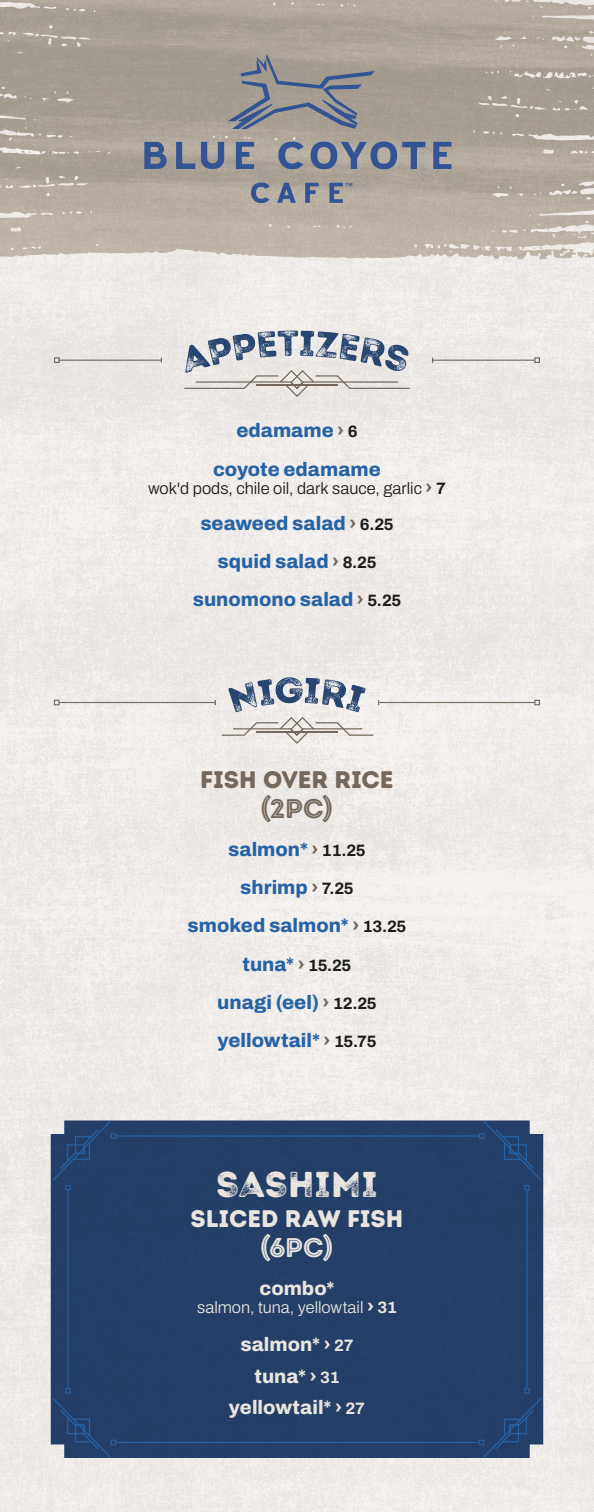
<style>
.page{position:relative;width:594px;height:1512px;background:#fff}
.page>*{position:absolute;margin:0;border:0;box-sizing:border-box;transform-origin:0 0}
.t1{font:36px "Intro Rust G Base";letter-spacing:.005em;color:#eae5e0}
.t2{font:27px "Intro Rust Base Line";color:#eae5e0}
.t3{font:27px "Intro Rust Base Line";color:#74675b}
.t4{font:24px "Intro Rust Base";color:#eae5e0}
.t5{font:24px "Intro Rust Base";letter-spacing:-.005em;color:#74675b}
.t6{font:600 19.5px/38.2px "Archivo";color:#2763a4;text-align:center}
.t7{font:600 19.5px/31.5px "Archivo";color:#eae5e0;text-align:center}
.t8{font:600 16.5px "Archivo";color:#1c1c1a}
.t9{font:600 16.5px "Archivo";color:#eae5e0}
.s1{color:#74675b}
.s2{font-size:16.5px;color:#1c1c1a}
.s3{font-size:19.5px;color:#74675b}
.s4{font-size:19.5px}
.s5{font-size:16.5px}
</style>
<div class="page">
<div style="left:0;top:261px;width:594px;height:1251px;background:#eeebe8"></div>
<svg style="left:77px;top:861px;width:4px;height:12px"></svg>
<svg style="left:66px;top:829px;width:12px;height:11px"></svg>
<svg style="left:50px;top:1472px;width:5px;height:15px"></svg>
<div style="left:0;top:1387px;width:39px;height:106px;background:#edebe8"></div>
<svg style="left:40px;top:1501px;width:21px;height:10px"></svg>
<svg style="left:357px;top:1096px;width:37px;height:7px"></svg>
<svg style="left:278px;top:910px;width:7px;height:7px"></svg>
<svg style="left:574px;top:892px;width:20px;height:150px"></svg>
<svg style="left:535px;top:895px;width:12px;height:12px"></svg>
<svg style="left:543px;top:1302px;width:47px;height:20px"></svg>
<svg style="left:551px;top:1229px;width:20px;height:9px"></svg>
<svg style="left:48px;top:1344px;width:3px;height:28px"></svg>
<svg style="left:397px;top:572px;width:7px;height:200px"></svg>
<svg style="left:403px;top:780px;width:9px;height:25px"></svg>
<svg style="left:410px;top:743px;width:5px;height:22px"></svg>
<svg style="left:413px;top:707px;width:5px;height:20px"></svg>
<svg style="left:424px;top:707px;width:6px;height:26px"></svg>
<svg style="left:414px;top:581px;width:7px;height:15px"></svg>
<svg style="left:415px;top:620px;width:5px;height:15px"></svg>
<svg style="left:404px;top:546px;width:3px;height:9px"></svg>
<svg style="left:428px;top:678px;width:4px;height:12px"></svg>
<svg style="left:417px;top:648px;width:2px;height:15px"></svg>
<svg style="left:41px;top:723px;width:10px;height:23px"></svg>
<svg style="left:43px;top:702px;width:3px;height:11px"></svg>
<svg style="left:32px;top:642px;width:16px;height:43px"></svg>
<svg style="left:14px;top:636px;width:8px;height:23px"></svg>
<svg style="left:13px;top:668px;width:10px;height:82px"></svg>
<svg style="left:255px;top:1458px;width:17px;height:8px"></svg>
<svg style="left:566px;top:1348px;width:28px;height:32px"></svg>
<svg style="left:576px;top:833px;width:18px;height:40px"></svg>
<svg style="left:574px;top:764px;width:20px;height:62px"></svg>
<svg style="left:564px;top:700px;width:30px;height:50px"></svg>
<svg style="left:233px;top:653px;width:4px;height:12px"></svg>
<svg style="left:7px;top:1238px;width:5px;height:5px"></svg>
<svg style="left:115px;top:745px;width:6px;height:18px"></svg>
<svg style="left:471px;top:631px;width:2px;height:7px"></svg>
<svg style="left:507px;top:904px;width:7px;height:5px"></svg>
<svg style="left:450px;top:971px;width:3px;height:6px"></svg>
<svg style="left:126px;top:1482px;width:7px;height:6px"></svg>
<img style="left:0;top:0;width:594px;height:256px">
<svg style="left:144px;top:54px;width:308px;height:149px;background:#9c9896"></svg>
<div style="left:51px;top:1120px;width:492px;height:338px;background:#243f67"></div>
<hr style="left:526px;top:1190px;width:2px;height:199px;background:#2763a4">
<hr style="left:67px;top:1190px;width:2px;height:199px;background:#2763a4">
<hr style="left:116px;top:1135px;width:363px;height:2px;background:#2763a4">
<svg style="left:52px;top:1121px;width:64px;height:69px;background:#2b476f"></svg>
<svg style="left:479px;top:1121px;width:63px;height:69px;background:#2b4870"></svg>
<hr style="left:116px;top:1442px;width:363px;height:1px;background:#2763a4">
<svg style="left:51px;top:1380px;width:65px;height:78px;background:#2b476f"></svg>
<svg style="left:463px;top:1388px;width:79px;height:76px;background:#395378"></svg>
<hr style="left:59px;top:360px;width:102px;height:1px;background:#74675b">
<svg style="left:54px;top:357px;width:6px;height:6px"></svg>
<hr style="left:433px;top:360px;width:102px;height:1px;background:#74675b">
<svg style="left:534px;top:357px;width:6px;height:6px"></svg>
<svg style="left:184px;top:331px;width:226px;height:66px;background:#c0c2c8"></svg>
<hr style="left:59px;top:702px;width:156px;height:1px;background:#74675b">
<svg style="left:54px;top:700px;width:6px;height:5px"></svg>
<hr style="left:379px;top:702px;width:156px;height:1px;background:#74675b">
<svg style="left:534px;top:700px;width:6px;height:5px"></svg>
<svg style="left:222px;top:671px;width:157px;height:73px;background:#c9cbcf"></svg>
<p class="t6" style="left:213px;top:412px;width:169px">edamame <span class="s1">›</span> <span class="s2">6 </span>coyote edamame</p>
<p class="t8" style="left:148px;top:476px;width:299px">wok'd pods, chile oil, dark sauce, garlic <span class="s3">›</span> 7</p>
<p class="t6" style="left:193px;top:504px;width:210px">seaweed salad <span class="s1">›</span> <span class="s2">6.25 </span>squid salad <span class="s1">›</span> <span class="s2">8.25 </span>sunomono salad <span class="s1">›</span> <span class="s2">5.25</span></p>
<p class="t5" style="left:200px;top:764px;width:195px">FISH OVER RICE</p>
<h2 class="t3" style="left:261px;top:791px;width:74px">(2PC)</h2>
<p class="t6" style="left:188px;top:830px;width:220px">salmon* <span class="s1">›</span> <span class="s2">11.25<br></span>shrimp <span class="s1">›</span> <span class="s2">7.25<br></span>smoked salmon* <span class="s1">›</span> <span class="s2">13.25 </span>tuna* <span class="s1">›</span> <span class="s2">15.25<br></span>unagi (eel) <span class="s1">›</span> <span class="s2">12.25 </span>yellowtail* <span class="s1">›</span> <span class="s2">15.75</span></p>
<h1 class="t1" style="left:216px;top:1161px;width:163px">SASHIMI</h1>
<p class="t4" style="left:190px;top:1203px;width:215px">SLICED RAW FISH</p>
<h2 class="t2" style="left:261px;top:1230px;width:74px">(6PC)</h2>
<p class="t7" style="left:260px;top:1273px;width:76px">combo*</p>
<p class="t9" style="left:197px;top:1295px;width:201px">salmon, tuna, yellowtail <span class="s4">›</span> 31</p>
<p class="t7" style="left:229px;top:1329px;width:138px">salmon* › <span class="s5">27 </span>tuna* › <span class="s5">31 </span>yellowtail* › <span class="s5">27</span></p>
</div>
